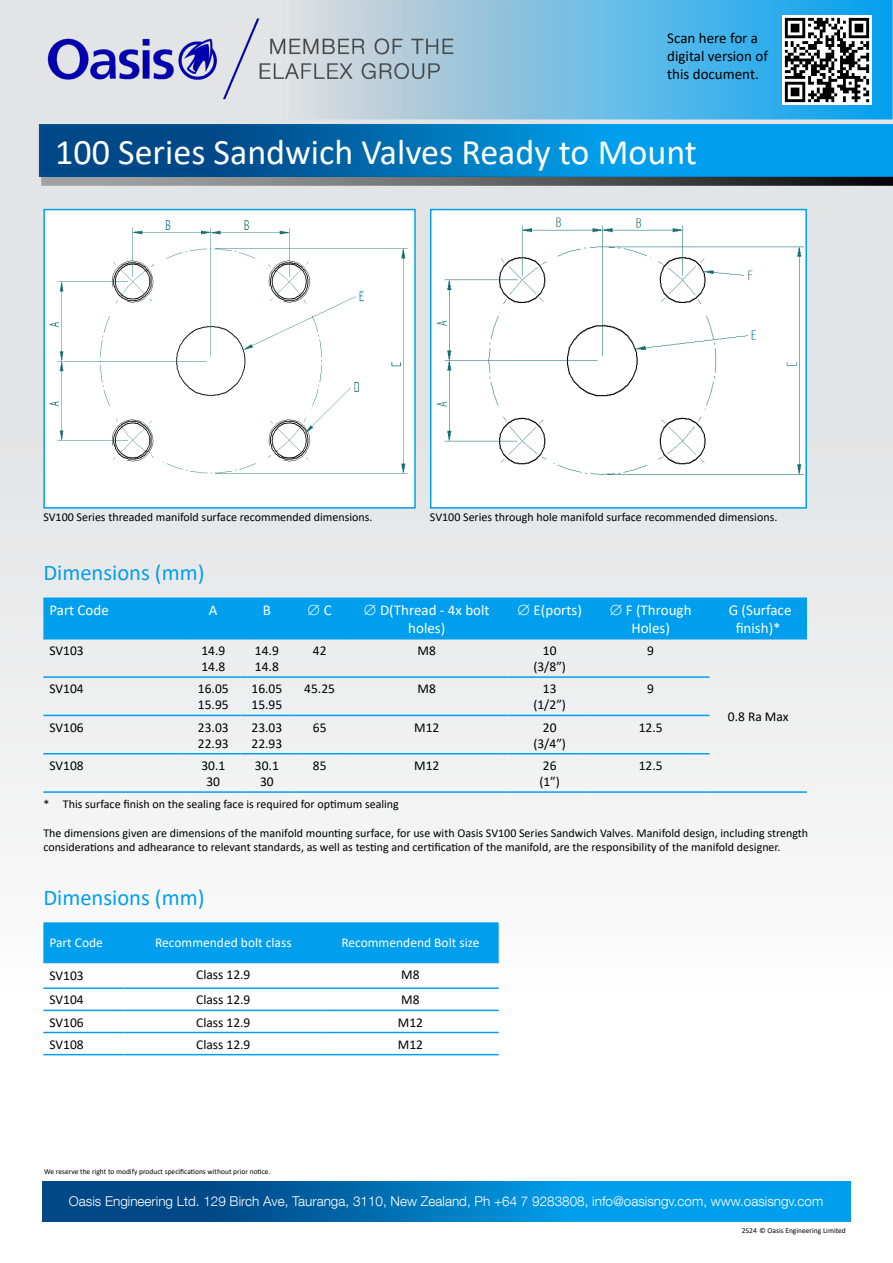
<style>
.page{position:relative;width:893px;height:1263px;background:#fff}
.page>*{position:absolute;margin:0;border:0;box-sizing:border-box;transform-origin:0 0}
.t1{font:36px "Calibri";color:#fff}
.t2{font:22.5px "Calibri";color:#009fee}
.t3{font:15px/18px "Calibri";color:#fff;text-align:center}
.t4{font:15px/18px "Calibri";color:#000}
.t5{font:13.5px "Calibri";color:#000}
.t6{font:300 13.5px "Helvetica Neue LT Com";color:#fff}
.t7{font:13.5px "Calibri";color:#fff}
.t8{font:12px/14.4px "Calibri";color:#000}
.t9{font:7.5px "Calibri";color:#000}
</style>
<div class="page">
<div style="left:0;top:0;width:893px;height:1263px;background:linear-gradient(to bottom,#d4d9dd,#fff)"></div>
<svg style="left:42px;top:1181px;width:808px;height:40px;background:#0077be"></svg>
<svg style="left:42px;top:127px;width:848px;height:47px;background:#0078bf"></svg>
<svg style="left:41px;top:177px;width:852px;height:9px;background:#656565"></svg>
<svg style="left:39px;top:3px;width:851px;height:113px;background:#79c1e5"></svg>
<div style="left:36px;top:0;width:857px;height:119px;border:2px solid #fff"></div>
<img style="left:782px;top:15px;width:90px;height:89px">
<img style="left:43px;top:17px;width:415px;height:83px">
<div style="left:43px;top:597px;width:764px;height:41px;background:#009fee"></div>
<hr style="left:43px;top:638px;width:143px;height:1px;background:#009fee">
<hr style="left:186px;top:638px;width:55px;height:1px;background:#009fee">
<hr style="left:241px;top:638px;width:52px;height:1px;background:#009fee">
<hr style="left:293px;top:638px;width:53px;height:1px;background:#009fee">
<hr style="left:346px;top:638px;width:162px;height:1px;background:#009fee">
<hr style="left:508px;top:638px;width:84px;height:1px;background:#009fee">
<hr style="left:592px;top:638px;width:117px;height:1px;background:#009fee">
<hr style="left:709px;top:638px;width:98px;height:1px;background:#009fee">
<hr style="left:43px;top:676px;width:143px;height:2px;background:#009fee">
<hr style="left:186px;top:676px;width:55px;height:2px;background:#009fee">
<hr style="left:241px;top:676px;width:52px;height:2px;background:#009fee">
<hr style="left:293px;top:676px;width:53px;height:2px;background:#009fee">
<hr style="left:346px;top:676px;width:162px;height:2px;background:#009fee">
<hr style="left:508px;top:676px;width:84px;height:2px;background:#009fee">
<hr style="left:592px;top:676px;width:117px;height:2px;background:#009fee">
<hr style="left:43px;top:715px;width:143px;height:1px;background:#009fee">
<hr style="left:186px;top:715px;width:55px;height:1px;background:#009fee">
<hr style="left:241px;top:715px;width:52px;height:1px;background:#009fee">
<hr style="left:293px;top:715px;width:53px;height:1px;background:#009fee">
<hr style="left:346px;top:715px;width:162px;height:1px;background:#009fee">
<hr style="left:508px;top:715px;width:84px;height:1px;background:#009fee">
<hr style="left:592px;top:715px;width:117px;height:1px;background:#009fee">
<hr style="left:43px;top:753px;width:143px;height:1px;background:#009fee">
<hr style="left:186px;top:753px;width:55px;height:1px;background:#009fee">
<hr style="left:241px;top:753px;width:52px;height:1px;background:#009fee">
<hr style="left:293px;top:753px;width:53px;height:1px;background:#009fee">
<hr style="left:346px;top:753px;width:162px;height:1px;background:#009fee">
<hr style="left:508px;top:753px;width:84px;height:1px;background:#009fee">
<hr style="left:592px;top:753px;width:117px;height:1px;background:#009fee">
<hr style="left:43px;top:791px;width:143px;height:2px;background:#009fee">
<hr style="left:186px;top:791px;width:55px;height:2px;background:#009fee">
<hr style="left:241px;top:791px;width:52px;height:2px;background:#009fee">
<hr style="left:293px;top:791px;width:53px;height:2px;background:#009fee">
<hr style="left:346px;top:791px;width:162px;height:2px;background:#009fee">
<hr style="left:508px;top:791px;width:84px;height:2px;background:#009fee">
<hr style="left:592px;top:791px;width:117px;height:2px;background:#009fee">
<hr style="left:709px;top:791px;width:98px;height:2px;background:#009fee">
<img style="left:46px;top:212px;width:367px;height:291px">
<div style="left:43px;top:209px;width:373px;height:300px;border:2px solid #009fee"></div>
<div style="left:43px;top:922px;width:456px;height:40px;background:#009fee"></div>
<hr style="left:43px;top:962px;width:81px;height:1px;background:#009fee">
<hr style="left:124px;top:962px;width:198px;height:1px;background:#009fee">
<hr style="left:322px;top:962px;width:177px;height:1px;background:#009fee">
<hr style="left:43px;top:987px;width:81px;height:2px;background:#009fee">
<hr style="left:124px;top:987px;width:198px;height:2px;background:#009fee">
<hr style="left:322px;top:987px;width:177px;height:2px;background:#009fee">
<hr style="left:43px;top:1010px;width:81px;height:1px;background:#009fee">
<hr style="left:124px;top:1010px;width:198px;height:1px;background:#009fee">
<hr style="left:322px;top:1010px;width:177px;height:1px;background:#009fee">
<hr style="left:43px;top:1032px;width:81px;height:1px;background:#009fee">
<hr style="left:124px;top:1032px;width:198px;height:1px;background:#009fee">
<hr style="left:322px;top:1032px;width:177px;height:1px;background:#009fee">
<hr style="left:43px;top:1054px;width:81px;height:1px;background:#009fee">
<hr style="left:124px;top:1054px;width:198px;height:1px;background:#009fee">
<hr style="left:322px;top:1054px;width:177px;height:1px;background:#009fee">
<div style="left:431px;top:210px;width:375px;height:298px;background:#fff"></div>
<img style="left:436px;top:217px;width:368px;height:258px">
<div style="left:430px;top:209px;width:377px;height:300px;border:2px solid #009fee"></div>
<p class="t4" style="left:667px;top:29px;width:102px">Scan here for a digital version of this document.</p>
<h1 class="t1" style="left:55px;top:127px;width:643px">100 Series Sandwich Valves Ready to Mount</h1>
<p class="t8" style="left:43px;top:509px;width:331px">SV100 Series threaded manifold surface recommended dimensions.</p>
<p class="t8" style="left:430px;top:509px;width:349px">SV100 Series through hole manifold surface recommended dimensions.</p>
<p class="t2" style="left:43px;top:557px;width:163px">Dimensions (mm)</p>
<p class="t3" style="left:49px;top:600px;width:61px">Part Code</p>
<p class="t3" style="left:209px;top:600px;width:10px">A</p>
<p class="t3" style="left:263px;top:600px;width:10px">B</p>
<p class="t3" style="left:308px;top:600px;width:26px">∅ C</p>
<p class="t3" style="left:364px;top:600px;width:127px">∅ D(Thread - 4x bolt holes)</p>
<p class="t3" style="left:517px;top:600px;width:66px">∅ E(ports)</p>
<p class="t3" style="left:610px;top:600px;width:83px">∅ F (Through<br>Holes)</p>
<p class="t3" style="left:729px;top:600px;width:64px">G (Surface finish)*</p>
<p class="t5" style="left:49px;top:641px;width:36px">SV103</p>
<p class="t5" style="left:201px;top:641px;width:25px">14.9</p>
<p class="t5" style="left:201px;top:657px;width:25px">14.8</p>
<p class="t5" style="left:255px;top:641px;width:25px">14.9</p>
<p class="t5" style="left:255px;top:657px;width:25px">14.8</p>
<p class="t5" style="left:313px;top:641px;width:15px">42</p>
<p class="t5" style="left:418px;top:641px;width:20px">M8</p>
<p class="t5" style="left:543px;top:641px;width:15px">10</p>
<p class="t5" style="left:533px;top:657px;width:34px">(3/8”)</p>
<p class="t5" style="left:647px;top:641px;width:8px">9</p>
<p class="t5" style="left:49px;top:679px;width:36px">SV104</p>
<p class="t5" style="left:198px;top:679px;width:32px">16.05</p>
<p class="t5" style="left:198px;top:695px;width:32px">15.95</p>
<p class="t5" style="left:49px;top:718px;width:36px">SV106</p>
<p class="t5" style="left:198px;top:718px;width:32px">23.03</p>
<p class="t5" style="left:198px;top:734px;width:32px">22.93</p>
<p class="t5" style="left:252px;top:679px;width:32px">16.05</p>
<p class="t5" style="left:252px;top:695px;width:32px">15.95</p>
<p class="t5" style="left:252px;top:718px;width:32px">23.03</p>
<p class="t5" style="left:252px;top:734px;width:32px">22.93</p>
<p class="t5" style="left:304px;top:679px;width:32px">45.25</p>
<p class="t5" style="left:418px;top:679px;width:20px">M8</p>
<p class="t5" style="left:543px;top:679px;width:15px">13</p>
<p class="t5" style="left:533px;top:695px;width:34px">(1/2”)</p>
<p class="t5" style="left:313px;top:718px;width:15px">65</p>
<p class="t5" style="left:414px;top:718px;width:27px">M12</p>
<p class="t5" style="left:543px;top:718px;width:15px">20</p>
<p class="t5" style="left:533px;top:734px;width:34px">(3/4”)</p>
<p class="t5" style="left:647px;top:679px;width:8px">9</p>
<p class="t5" style="left:639px;top:718px;width:25px">12.5</p>
<p class="t5" style="left:728px;top:707px;width:62px">0.8 Ra Max</p>
<p class="t5" style="left:49px;top:756px;width:36px">SV108</p>
<p class="t5" style="left:201px;top:756px;width:25px">30.1</p>
<p class="t5" style="left:206px;top:772px;width:15px">30</p>
<p class="t5" style="left:255px;top:756px;width:25px">30.1</p>
<p class="t5" style="left:260px;top:772px;width:15px">30</p>
<p class="t5" style="left:313px;top:756px;width:15px">85</p>
<p class="t5" style="left:414px;top:756px;width:27px">M12</p>
<p class="t5" style="left:543px;top:756px;width:15px">26</p>
<p class="t5" style="left:539px;top:772px;width:22px">(1”)</p>
<p class="t5" style="left:639px;top:756px;width:25px">12.5</p>
<p class="t8" style="left:43px;top:797px;width:357px">* This surface finish on the sealing face is required for optimum sealing</p>
<p class="t8" style="left:43px;top:825px;width:766px">The dimensions given are dimensions of the manifold mounting surface, for use with Oasis SV100 Series Sandwich Valves. Manifold design, including strength considerations and adhearance to relevant standards, as well as testing and certification of the manifold, are the responsibility of the manifold designer.</p>
<p class="t2" style="left:43px;top:882px;width:163px">Dimensions (mm)</p>
<p class="t7" style="left:49px;top:933px;width:55px">Part Code</p>
<p class="t7" style="left:155px;top:933px;width:138px">Recommended bolt class</p>
<p class="t7" style="left:341px;top:933px;width:140px">Recommendend Bolt size</p>
<p class="t5" style="left:49px;top:966px;width:36px">SV103</p>
<p class="t5" style="left:196px;top:965px;width:56px">Class 12.9</p>
<p class="t5" style="left:401px;top:965px;width:20px">M8</p>
<p class="t5" style="left:49px;top:990px;width:36px">SV104</p>
<p class="t5" style="left:196px;top:990px;width:56px">Class 12.9</p>
<p class="t5" style="left:401px;top:990px;width:20px">M8</p>
<p class="t5" style="left:49px;top:1013px;width:36px">SV106</p>
<p class="t5" style="left:196px;top:1013px;width:56px">Class 12.9</p>
<p class="t5" style="left:398px;top:1013px;width:27px">M12</p>
<p class="t5" style="left:49px;top:1035px;width:36px">SV108</p>
<p class="t5" style="left:196px;top:1035px;width:56px">Class 12.9</p>
<p class="t5" style="left:398px;top:1035px;width:27px">M12</p>
<p class="t9" style="left:44px;top:1166px;width:228px">We reserve the right to modify product specifications without prior notice.</p>
<p class="t6" style="left:69px;top:1193px;width:756px">Oasis Engineering Ltd. 129 Birch Ave, Tauranga, 3110, New Zealand, Ph +64 7 9283808, info@oasisngv.com, www.oasisngv.com</p>
<p class="t9" style="left:742px;top:1225px;width:106px">2524 © Oasis Engineering Limited</p>
</div>
